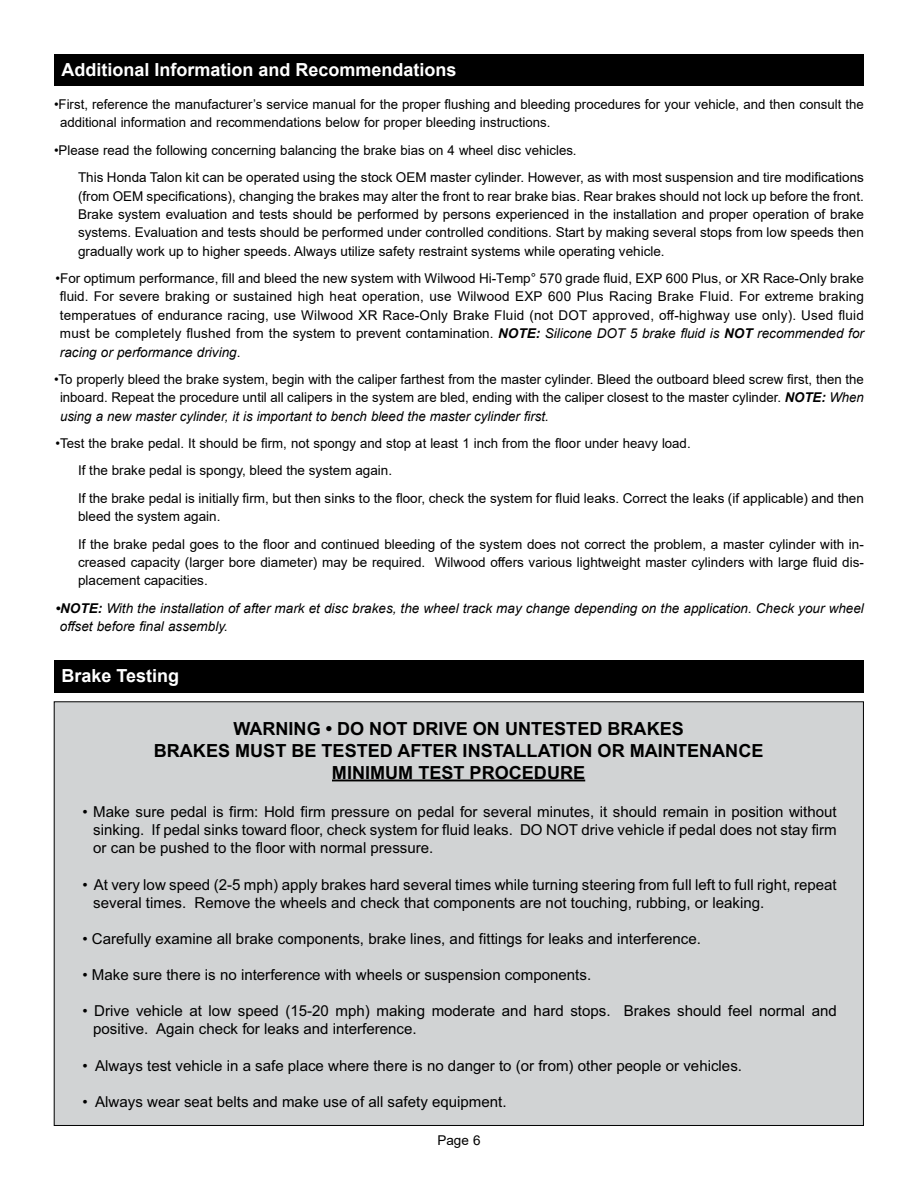
<style>
.page{position:relative;width:918px;height:1188px;background:#fff}
.page>*{position:absolute;margin:0;border:0;box-sizing:border-box;transform-origin:0 0}
.t1{font:700 18.15px/21.8px "Arial";color:#000;text-align:center}
.t2{font:700 18px "Arial";color:#fff}
.t3{font:15.15px/18.1px "Arial";color:#000}
.t4{font:13.5px/18.3px "Arial";color:#000}
.t5{font:italic 13.5px/18.3px "Arial";color:#000}
.s1{font-weight:700;font-style:italic}
.s2{font-style:italic}
.s3{font-weight:700}
</style>
<div class="page">
<div style="left:54px;top:54px;width:810px;height:32px;background:#000"></div>
<div style="left:54px;top:660px;width:810px;height:32px;background:#000"></div>
<div style="left:56px;top:703px;width:806px;height:421px;background:#d1d3d4"></div>
<hr style="left:332px;top:780px;width:253px;height:1px;background:#000">
<h2 class="t2" style="left:62px;top:57px;width:397px">Additional Information and Recommendations</h2>
<p class="t4" style="left:60px;top:95px;width:805px;text-indent:-6px">•First, reference the manufacturer’s service manual for the proper flushing and bleeding procedures for your vehicle, and then consult the additional information and recommendations below for proper bleeding instructions.</p>
<p class="t4" style="left:78px;top:136px;width:787px;line-height:27.3px;text-indent:-24px">•Please read the following concerning balancing the brake bias on 4 wheel disc vehicles.<br>This Honda Talon kit can be operated using the stock OEM master cylinder. However, as with most suspension and tire modifications</p>
<p class="t4" style="left:78px;top:187px;width:788px;text-align:justify">(from OEM specifications), changing the brakes may alter the front to rear brake bias. Rear brakes should not lock up before the front.<br>Brake system evaluation and tests should be performed by persons experienced in the installation and proper operation of brake systems. Evaluation and tests should be performed under controlled conditions. Start by making several stops from low speeds then gradually work up to higher speeds. Always utilize safety restraint systems while operating vehicle.</p>
<p class="t4" style="left:60px;top:269px;width:806px;text-align:justify;text-indent:-4px">•For optimum performance, fill and bleed the new system with Wilwood Hi-Temp° 570 grade fluid, EXP 600 Plus, or XR Race-Only brake fluid. For severe braking or sustained high heat operation, use Wilwood EXP 600 Plus Racing Brake Fluid. For extreme braking temperatues of endurance racing, use Wilwood XR Race-Only Brake Fluid (not DOT approved, off-highway use only). Used fluid must be completely flushed from the system to prevent contamination. <span class="s1">NOTE:</span> <span class="s2">Silicone DOT 5 brake fluid is</span> <span class="s1">NOT</span> <span class="s2">recommended for racing or performance driving</span>.</p>
<p class="t4" style="left:60px;top:370px;width:805px;text-align:justify;text-indent:-6px">•To properly bleed the brake system, begin with the caliper farthest from the master cylinder. Bleed the outboard bleed screw first, then the inboard. Repeat the procedure until all calipers in the system are bled, ending with the caliper closest to the master cylinder. <span class="s1">NOTE:</span> <span class="s2">When using a new master cylinder, it is important to bench bleed the master cylinder first.</span></p>
<p class="t4" style="left:78px;top:429px;width:787px;line-height:27.5px;text-indent:-22px">•Test the brake pedal. It should be firm, not spongy and stop at least 1 inch from the floor under heavy load.<br>If the brake pedal is spongy, bleed the system again.<br>If the brake pedal is initially firm, but then sinks to the floor, check the system for fluid leaks. Correct the leaks (if applicable) and then</p>
<p class="t4" style="left:78px;top:503px;width:787px;line-height:27.5px">bleed the system again.<br>If the brake pedal goes to the floor and continued bleeding of the system does not correct the problem, a master cylinder with in-</p>
<p class="t4" style="left:78px;top:553px;width:787px">creased capacity (larger bore diameter) may be required. Wilwood offers various lightweight master cylinders with large fluid dis&shy;placement capacities.</p>
<p class="t5" style="left:60px;top:599px;width:805px;text-indent:-4px"><span class="s3">•NOTE:</span> With the installation of after mark et disc brakes, the wheel track may change depending on the application. Check your wheel offset before final assembly.</p>
<h2 class="t2" style="left:62px;top:663px;width:119px">Brake Testing</h2>
<h1 class="t1" style="left:154px;top:719px;width:611px">WARNING • DO NOT DRIVE ON UNTESTED BRAKES<br>BRAKES MUST BE TESTED AFTER INSTALLATION OR MAINTENANCE<br>MINIMUM TEST PROCEDURE</h1>
<p class="t3" style="left:93px;top:803px;width:745px;text-align:justify;text-indent:-11px">• Make sure pedal is firm: Hold firm pressure on pedal for several minutes, it should remain in position without sinking. If pedal sinks toward floor, check system for fluid leaks. DO NOT drive vehicle if pedal does not stay firm or can be pushed to the floor with normal pressure.</p>
<p class="t3" style="left:93px;top:875px;width:745px;text-indent:-11px">• At very low speed (2-5 mph) apply brakes hard several times while turning steering from full left to full right, repeat several times. Remove the wheels and check that components are not touching, rubbing, or leaking.</p>
<p class="t3" style="left:82px;top:930px;width:620px">• Carefully examine all brake components, brake lines, and fittings for leaks and interference.</p>
<p class="t3" style="left:82px;top:966px;width:510px">• Make sure there is no interference with wheels or suspension components.</p>
<p class="t3" style="left:93px;top:1002px;width:745px;text-indent:-11px">• Drive vehicle at low speed (15-20 mph) making moderate and hard stops. Brakes should feel normal and positive. Again check for leaks and interference.</p>
<p class="t3" style="left:82px;top:1056px;width:661px">• Always test vehicle in a safe place where there is no danger to (or from) other people or vehicles.</p>
<p class="t3" style="left:82px;top:1093px;width:426px">• Always wear seat belts and make use of all safety equipment.</p>
<p class="t4" style="left:437px;top:1131px;width:45px">Page 6</p>
</div>
